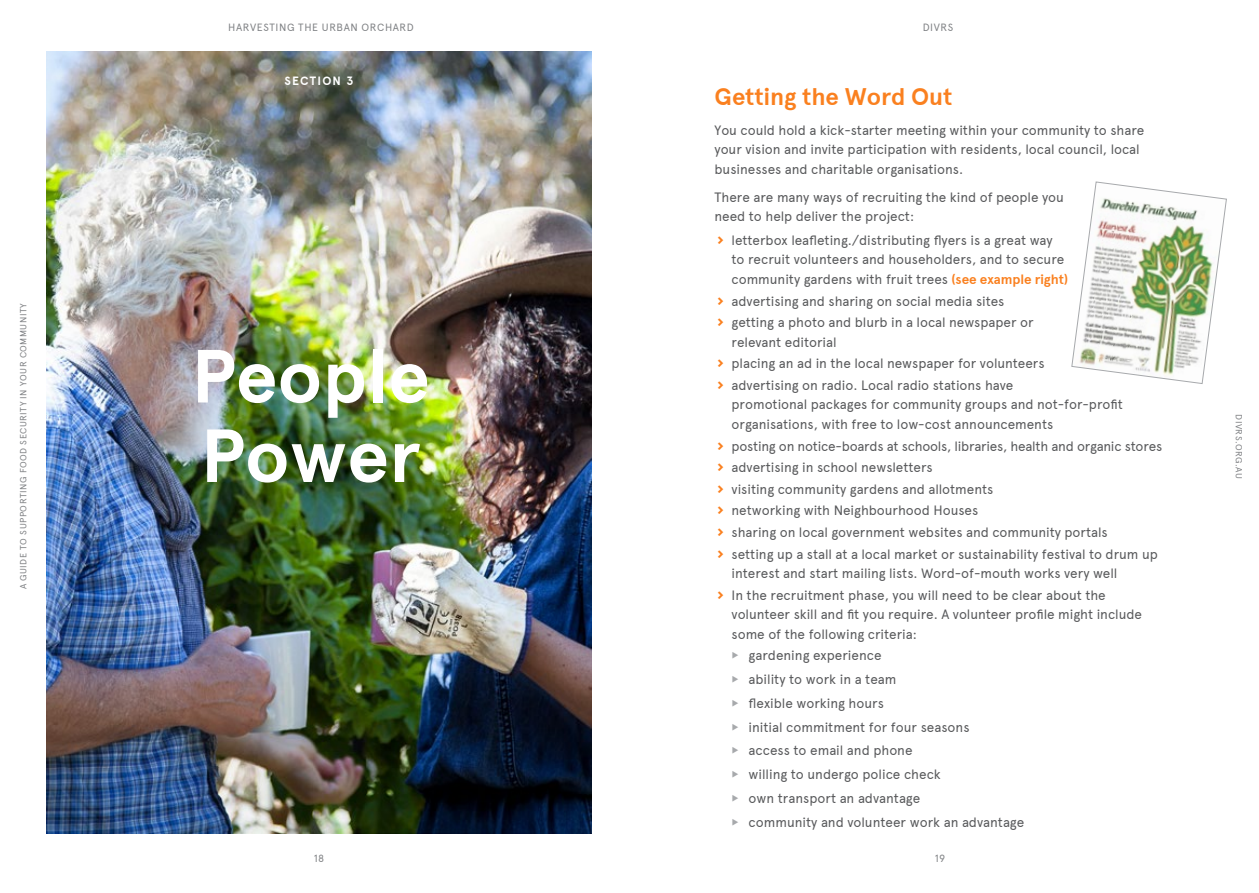
<style>
.page{position:relative;width:1259px;height:893px;background:#fff}
.page>*{position:absolute;margin:0;border:0;box-sizing:border-box;transform-origin:0 0}
.t1{font:700 75px/79.5px "Apercu";color:#fff}
.t2{font:700 24px "Apercu";letter-spacing:-.005em;color:#fa801f}
.t3{font:13.5px/21.6px "Apercu";letter-spacing:-.005em;color:#58595b}
.t4{font:700 12px "Apercu";letter-spacing:.1em;color:#fff}
.t5{font:10.5px "Apercu";letter-spacing:.055em;color:#808285}
.t6{font:9px "Apercu";letter-spacing:.055em;color:#808285}
.s1{font-family:"Arrrows";color:#fa801f}
.s2{font-weight:700;color:#fa801f}
.s3{font-family:"Arrrows";color:#a7a9ac}
</style>
<div class="page">
<img style="left:47px;top:51px;width:544px;height:782px">
<img style="left:1071px;top:181px;width:156px;height:203px">
<p class="t6" style="left:18px;top:589px;width:287px;rotate:-90deg">A GUIDE TO SUPPORTING FOOD SECURITY IN YOUR COMMUNITY</p>
<p class="t5" style="left:228px;top:21px;width:187px">HARVESTING THE URBAN ORCHARD</p>
<p class="t5" style="left:922px;top:21px;width:32px">DIVRS</p>
<p class="t4" style="left:284px;top:73px;width:71px">SECTION 3</p>
<h1 class="t1" style="left:191px;top:337px;width:240px">People<br>Power</h1>
<h2 class="t2" style="left:714px;top:82px;width:239px">Getting the Word Out</h2>
<p class="t3" style="left:714px;top:120px;width:431px;line-height:19.5px">You could hold a kick-starter meeting within your community to share your vision and invite participation with residents, local council, local businesses and charitable organisations.</p>
<p class="t3" style="left:714px;top:187px;width:351px;line-height:19.5px">There are many ways of recruiting the kind of people you need to help deliver the project:</p>
<p class="t3" style="left:731px;top:230px;width:338px;line-height:19.5px;text-indent:-17px"><span class="s1">v</span> letterbox leafleting./distributing flyers is a great way to recruit volunteers and householders, and to secure community gardens with fruit trees <span class="s2">(see example right)</span></p>
<p class="t3" style="left:714px;top:290px;width:320px"><span class="s1">v</span> advertising and sharing on social media sites<br><span class="s1">v</span> getting a photo and blurb in a local newspaper or</p>
<p class="t3" style="left:714px;top:331px;width:332px;text-indent:17px">relevant editorial<br><span class="s1">v</span> placing an ad in the local newspaper for volunteers <span class="s1">v</span> advertising on radio. Local radio stations have</p>
<p class="t3" style="left:731px;top:395px;width:393px;line-height:19.5px">promotional packages for community groups and not-for-profit organisations, with free to low-cost announcements</p>
<p class="t3" style="left:714px;top:435px;width:449px"><span class="s1">v</span> posting on notice-boards at schools, libraries, health and organic stores <span class="s1">v</span> advertising in school newsletters<br><span class="s1">v</span> visiting community gardens and allotments<br><span class="s1">v</span> networking with Neighbourhood Houses<br><span class="s1">v</span> sharing on local government websites and community portals<br><span class="s1">v</span> setting up a stall at a local market or sustainability festival to drum up</p>
<p class="t3" style="left:714px;top:563px;width:404px;text-indent:17px">interest and start mailing lists. Word-of-mouth works very well <span class="s1">v</span> In the recruitment phase, you will need to be clear about the</p>
<p class="t3" style="left:731px;top:605px;width:412px;line-height:19.5px">volunteer skill and fit you require. A volunteer profile might include some of the following criteria:</p>
<p class="t3" style="left:729px;top:644px;width:296px;line-height:23.7px"><span class="s3">w</span> gardening experience<br><span class="s3">w</span> ability to work in a team<br><span class="s3">w</span> flexible working hours<br><span class="s3">w</span> initial commitment for four seasons<br><span class="s3">w</span> access to email and phone<br><span class="s3">w</span> willing to undergo police check<br><span class="s3">w</span> own transport an advantage<br><span class="s3">w</span> community and volunteer work an advantage</p>
<p class="t5" style="left:314px;top:852px;width:12px">18</p>
<p class="t5" style="left:934px;top:852px;width:12px">19</p>
<p class="t6" style="left:1244px;top:414px;width:66px;rotate:90deg">DIVRS.ORG.AU</p>
</div>
